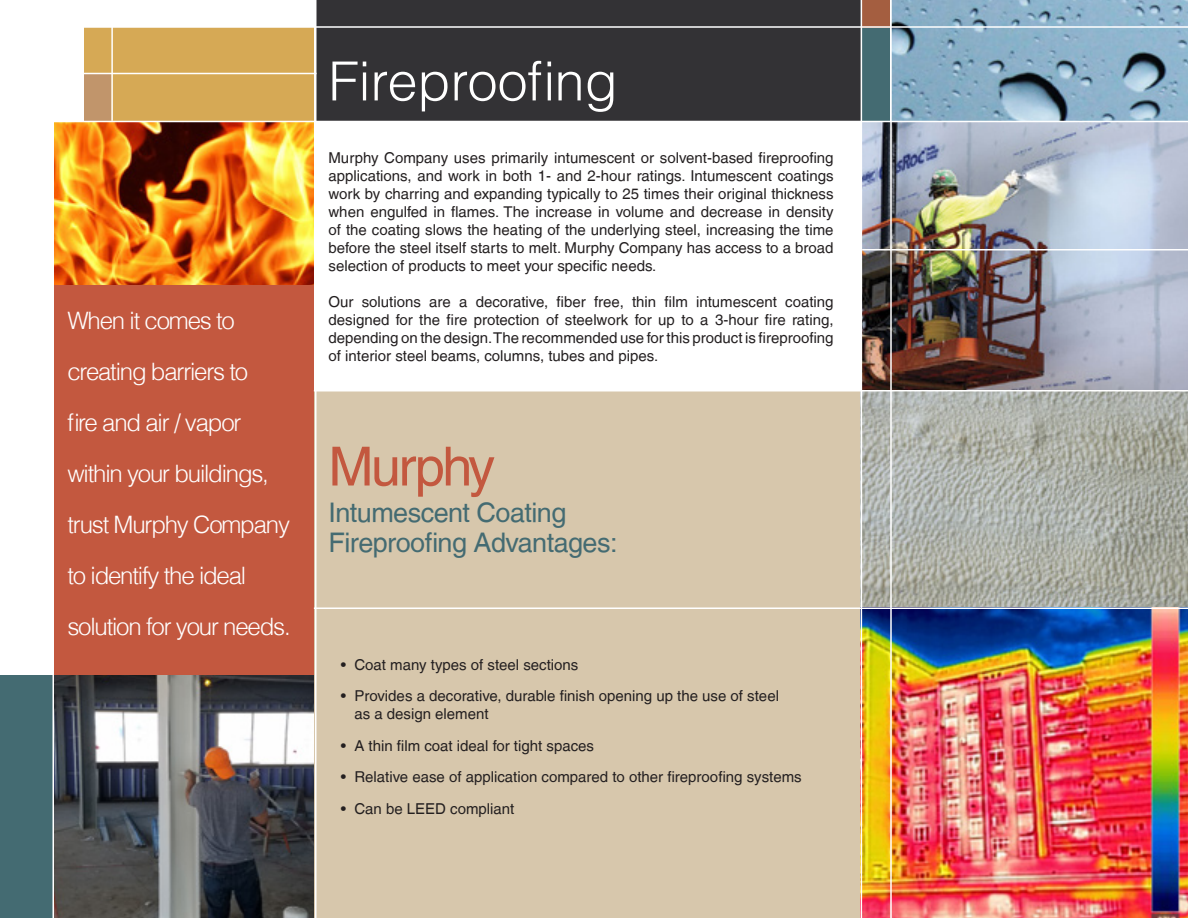
<style>
.page{position:relative;width:1188px;height:918px;background:#fff}
.page>*{position:absolute;margin:0;border:0;box-sizing:border-box;transform-origin:0 0}
.MURPHY_HEADLINE{font:300 54px "Helvetica LT";color:#fff}
.MURPHY_HEADLINE-2{font:54px "Helvetica LT";letter-spacing:-.05em;color:#c3583f}
.MURPHY_SUB_HEAD{font:27px/30px "Helvetica LT";letter-spacing:-.02em;color:#446b72}
.MURPHY_HEADLINE-3{font:300 24px/51px "Helvetica LT";letter-spacing:-.05em;color:#fff}
.Body{font:15px/18px "Helvetica LT";color:#231f20;text-align:justify}
.Bulleted_List{font:15px/18px "Helvetica LT";color:#231f20}
</style>
<div class="page">
<div style="left:84px;top:27px;width:230px;height:95px;background:#d6a955"></div>
<div style="left:54px;top:284px;width:260px;height:391px;background:#c3583f"></div>
<div style="left:314px;top:392px;width:547px;height:526px;background:#d7c7ac"></div>
<div style="left:316px;top:0;width:545px;height:122px;background:#333235"></div>
<div style="left:84px;top:74px;width:27px;height:48px;background:#c1956b"></div>
<img style="left:892px;top:0;width:296px;height:121px">
<div style="left:861px;top:28px;width:29px;height:94px;background:#446b72"></div>
<div style="left:861px;top:0;width:29px;height:28px;background:#a45e40"></div>
<img style="left:862px;top:122px;width:326px;height:796px">
<img style="left:54px;top:122px;width:260px;height:162px">
<img style="left:54px;top:675px;width:260px;height:243px">
<div style="left:0;top:675px;width:54px;height:243px;background:#446b72"></div>
<hr style="left:0;top:26px;width:1188px;height:2px;background:#fff">
<hr style="left:0;top:121px;width:1188px;height:1px;background:#fff">
<hr style="left:861px;top:0;width:1px;height:918px;background:#fff">
<hr style="left:890px;top:0;width:2px;height:918px;background:#fff">
<hr style="left:315px;top:0;width:1px;height:918px;background:#fff">
<hr style="left:862px;top:249px;width:326px;height:1px;background:#fff">
<hr style="left:314px;top:390px;width:874px;height:2px;background:#fff">
<hr style="left:314px;top:608px;width:874px;height:1px;background:#fff">
<hr style="left:52px;top:675px;width:2px;height:243px;background:#fff">
<hr style="left:0;top:73px;width:316px;height:1px;background:#fff">
<hr style="left:111px;top:0;width:2px;height:121px;background:#fff">
<p class="MURPHY_HEADLINE-3" style="left:68px;top:294px;width:225px">When it comes to creating barriers to<br>fire and air / vapor within your buildings, trust Murphy Company to identify the ideal solution for your needs.</p>
<p class="MURPHY_HEADLINE" style="left:328px;top:48px;width:291px">Fireproofing</p>
<p class="Body" style="left:328px;top:148px;width:507px">Murphy Company uses primarily intumescent or solvent-based fireproofing applications, and work in both 1- and 2-hour ratings. Intumescent coatings work by charring and expanding typically to 25 times their original thickness when engulfed in flames. The increase in volume and decrease in density of the coating slows the heating of the underlying steel, increasing the time before the steel itself starts to melt. Murphy Company has access to a broad selection of products to meet your specific needs.</p>
<p class="Body" style="left:328px;top:292px;width:507px">Our solutions are a decorative, fiber free, thin film intumescent coating designed for the fire protection of steelwork for up to a 3-hour fire rating, depending on the design. The recommended use for this product is fireproofing of interior steel beams, columns, tubes and pipes.</p>
<p class="MURPHY_HEADLINE-2" style="left:328px;top:435px;width:168px">Murphy</p>
<p class="MURPHY_SUB_HEAD" style="left:328px;top:498px;width:291px">Intumescent Coating<br>Fireproofing Advantages:</p>
<p class="Bulleted_List" style="left:341px;top:656px;width:239px">• Coat many types of steel sections</p>
<p class="Bulleted_List" style="left:354px;top:687px;width:426px;text-indent:-14px">• Provides a decorative, durable finish opening up the use of steel as a design element</p>
<p class="Bulleted_List" style="left:341px;top:737px;width:255px">• A thin film coat ideal for tight spaces</p>
<p class="Bulleted_List" style="left:341px;top:768px;width:462px">• Relative ease of application compared to other fireproofing systems</p>
<p class="Bulleted_List" style="left:341px;top:800px;width:175px">• Can be LEED compliant</p>
</div>
